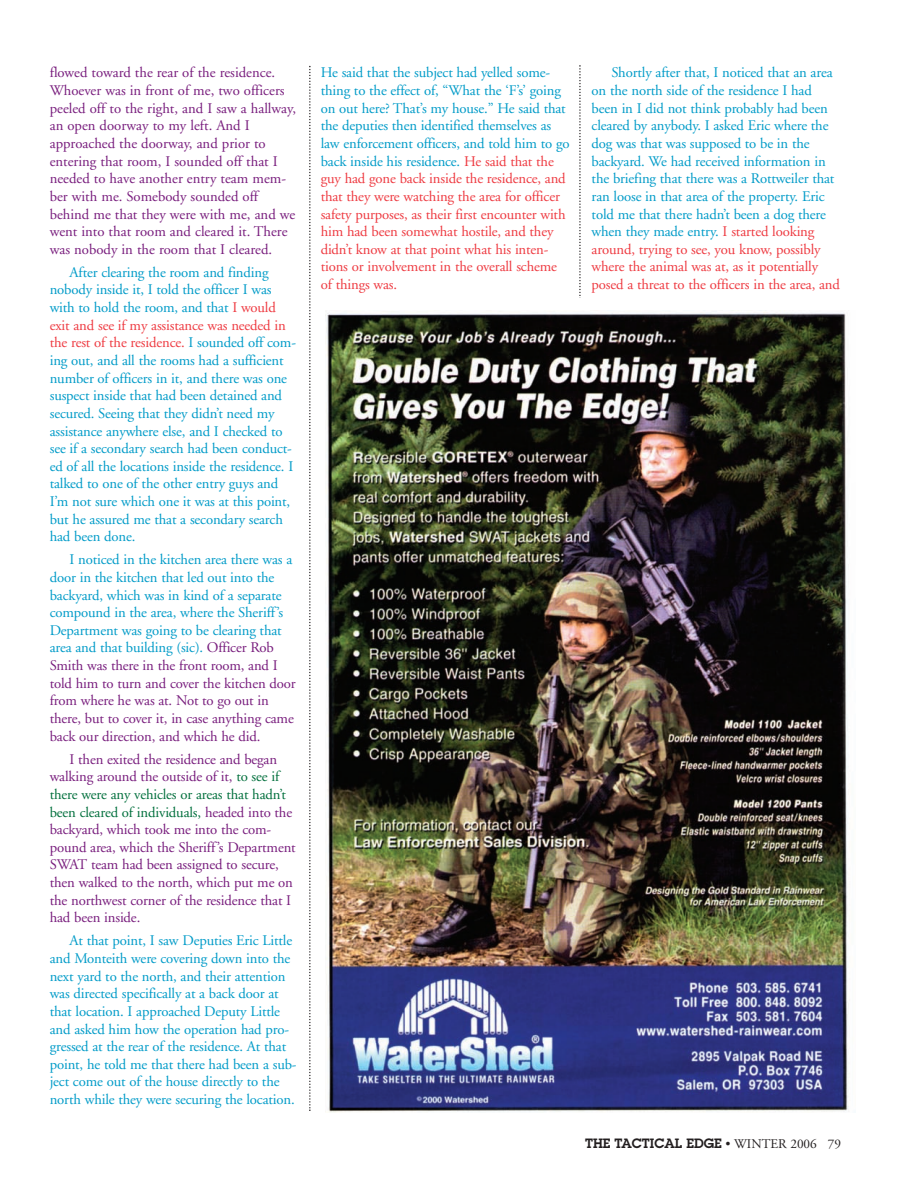
<style>
.page{position:relative;width:905px;height:1188px;background:#fff}
.page>*{position:absolute;margin:0;border:0;box-sizing:border-box;transform-origin:0 0}
.t1{font:14.7px/17.7px "Adobe Garamond";letter-spacing:-.01em;color:#009bc8}
.t2{font:14.7px/17.7px "Adobe Garamond";letter-spacing:-.01em;color:#781d7d}
.t3{font:14.7px/17.7px "Adobe Garamond";letter-spacing:-.01em;color:#ee3a41}
.t4{font:600 13.2px "Lubalin Graph";color:#231f20}
.s1{color:#ee3a41}
.s2{color:#781d7d}
.s3{color:#006f3c}
.s4{color:#009bc8}
.s5{font-family:"Adobe Garamond";font-weight:400}
</style>
<div class="page">
<svg style="left:579px;top:65px;width:1px;height:233px"></svg>
<svg style="left:309px;top:66px;width:1px;height:1045px"></svg>
<img style="left:325px;top:311px;width:525px;height:801px">
<p class="t2" style="left:50px;top:65px;width:248px">flowed toward the rear of the residence.<br>Whoever was in front of me, two officers peeled off to the right, and I saw a hallway, an open doorway to my left. And I approached the doorway, and prior to entering that room, I sounded off that I needed to have another entry team mem&shy;ber with me. Somebody sounded off behind me that they were with me, and we went into that room and cleared it. There was nobody in the room that I cleared.</p>
<p class="t1" style="left:50px;top:265px;width:248px;text-indent:20px">After clearing the room and finding nobody inside it, I told the officer I was with to hold the room, and that <span class="s1">I would exit and see if my assistance was needed in the rest of the residence.</span> I sounded off com&shy;ing out, and all the rooms had a sufficient number of officers in it, and there was one suspect inside that had been detained and secured. Seeing that they didn’t need my assistance anywhere else, and I checked to see if a secondary search had been conduct&shy;ed of all the locations inside the residence. I talked to one of the other entry guys and I’m not sure which one it was at this point, but he assured me that a secondary search had been done.</p>
<p class="t1" style="left:50px;top:552px;width:247px;text-indent:20px">I noticed in the kitchen area there was a door in the kitchen that led out into the backyard, which was in kind of a separate compound in the area, where the Sheriff’s Department was going to be clearing that area and that building (sic). <span class="s2">Officer Rob Smith was there in the front room, and I told him to turn and cover the kitchen door from where he was at. Not to go out in there, but to cover it, in case anything came back our direction, and which he did.</span></p>
<p class="t2" style="left:50px;top:751px;width:247px;text-indent:20px">I then exited the residence and began walking around the outside of it, <span class="s3">to see if there were any vehicles or areas that hadn’t been cleared of individuals,</span> headed into the backyard, which took me into the com&shy;pound area, which the Sheriff’s Department SWAT team had been assigned to secure, then walked to the north, which put me on the northwest corner of the residence that I had been inside.</p>
<p class="t1" style="left:50px;top:933px;width:248px;text-indent:20px">At that point, I saw Deputies Eric Little and Monteith were covering down into the next yard to the north, and their attention was directed specifically at a back door at that location. I approached Deputy Little and asked him how the operation had pro&shy;gressed at the rear of the residence. At that point, he told me that there had been a sub&shy;ject come out of the house directly to the north while they were securing the location.</p>
<p class="t3" style="left:321px;top:65px;width:250px"><span class="s4">He said that the subject had yelled some&shy;thing to the effect of, “What the ‘F’s’ going on out here? That’s my house.” He said that the deputies then identified themselves as law enforcement officers, and told him to go back inside his residence.</span> He said that the guy had gone back inside the residence, and that they were watching the area for officer safety purposes, as their first encounter with him had been somewhat hostile, and they didn’t know at that point what his inten&shy;tions or involvement in the overall scheme of things was.</p>
<p class="t1" style="left:591px;top:65px;width:250px;text-indent:20px">Shortly after that, I noticed that an area on the north side of the residence I had been in I did not think probably had been cleared by anybody. I asked Eric where the dog was that was supposed to be in the backyard. We had received information in the briefing that there was a Rottweiler that ran loose in that area of the property. Eric told me that there hadn’t been a dog there when they made entry. <span class="s1">I started looking around, trying to see, you know, possibly where the animal was at, as it potentially posed a threat to the officers in the area, and</span></p>
<p class="t4" style="left:585px;top:1139px;width:257px">THE TACTICAL EDGE <span class="s5">• WINTER 2006 79</span></p>
</div>
